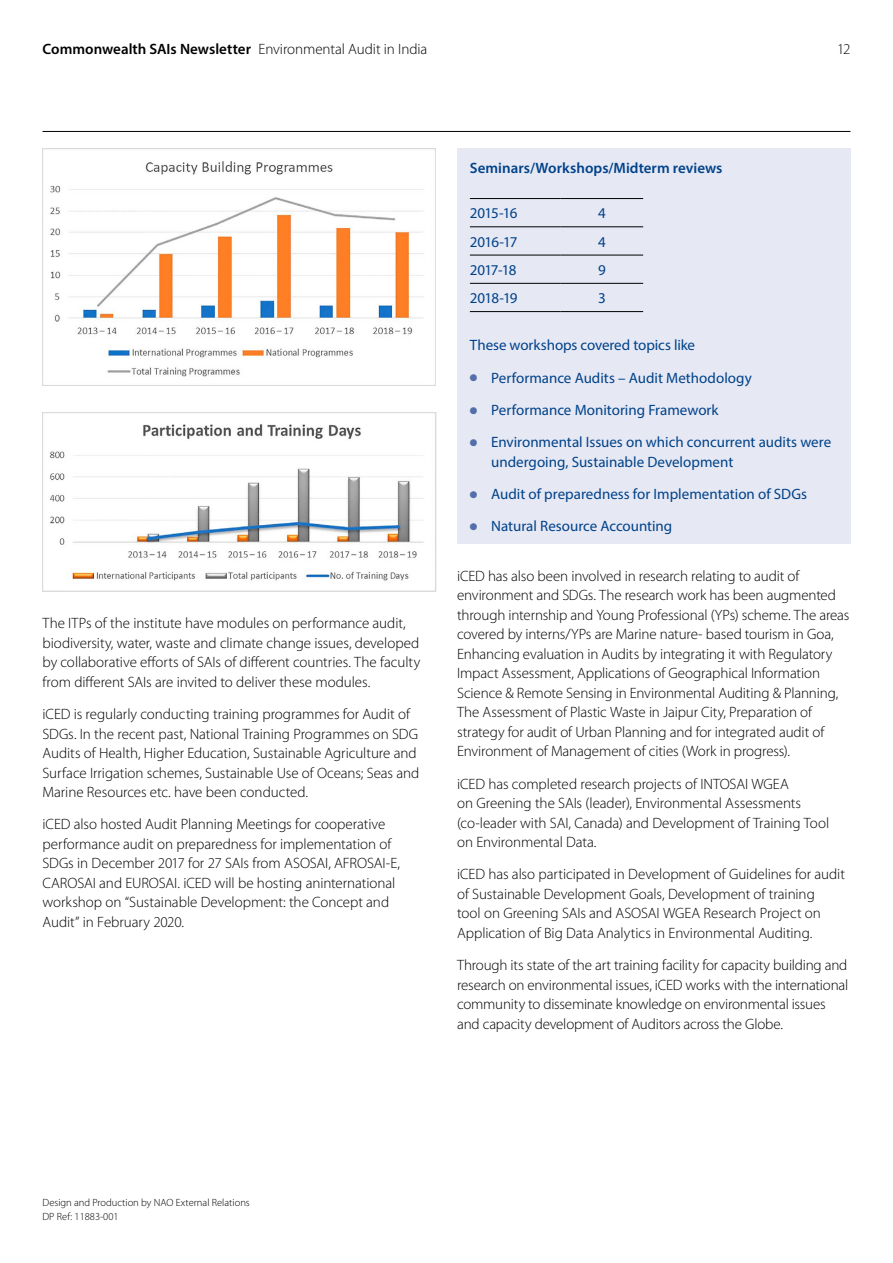
<style>
.page{position:relative;width:893px;height:1263px;background:#fff}
.page>*{position:absolute;margin:0;border:0;box-sizing:border-box;transform-origin:0 0}
.BC_10_13pt_45{font:300 15px/19.5px "Myriad Pro";letter-spacing:-.005em;color:#000}
.BC_9_12pt_45_BULLET{font:15px/19.5px "Myriad Pro";color:#004289}
.t1{font:600 15px "Myriad Pro";color:#000}
.HEAD_4_10_12_75{font:600 15px "Myriad Pro";color:#004289}
.BC_10_13pt_45-2{font:15px "Myriad Pro";letter-spacing:-.045em;color:#004289}
.t2{font:300 10.5px/14.2px "Myriad Pro";color:#000}
.s1{font-weight:300}
</style>
<div class="page">
<hr style="left:43px;top:131px;width:807px;height:1px;background:#000">
<div style="left:457px;top:149px;width:393px;height:395px;background:#e6e8f4"></div>
<hr style="left:470px;top:198px;width:91px;height:1px;background:#000">
<hr style="left:561px;top:198px;width:82px;height:1px;background:#000">
<hr style="left:470px;top:227px;width:91px;height:1px;background:#000">
<hr style="left:561px;top:227px;width:82px;height:1px;background:#000">
<hr style="left:470px;top:255px;width:91px;height:1px;background:#000">
<hr style="left:561px;top:255px;width:82px;height:1px;background:#000">
<hr style="left:470px;top:283px;width:91px;height:1px;background:#000">
<hr style="left:561px;top:283px;width:82px;height:1px;background:#000">
<hr style="left:470px;top:311px;width:91px;height:1px;background:#000">
<hr style="left:561px;top:311px;width:82px;height:1px;background:#000">
<img style="left:43px;top:149px;width:393px;height:236px">
<img style="left:50px;top:424px;width:374px;height:157px">
<div style="left:42px;top:412px;width:394px;height:180px;border:1px solid #dadada"></div>
<p class="t1" style="left:43px;top:39px;width:386px">Commonwealth SAIs Newsletter <span class="s1">Environmental Audit in India</span></p>
<p class="BC_10_13pt_45" style="left:837px;top:39px;width:15px">12</p>
<p class="BC_10_13pt_45" style="left:43px;top:614px;width:379px">The ITPs of the institute have modules on performance audit, biodiversity, water, waste and climate change issues, developed by collaborative efforts of SAIs of different countries. The faculty from different SAIs are invited to deliver these modules.</p>
<p class="BC_10_13pt_45" style="left:43px;top:705px;width:378px">iCED is regularly conducting training programmes for Audit of SDGs. In the recent past, National Training Programmes on SDG Audits of Health, Higher Education, Sustainable Agriculture and Surface Irrigation schemes, Sustainable Use of Oceans; Seas and Marine Resources etc. have been conducted.</p>
<p class="BC_10_13pt_45" style="left:43px;top:815px;width:359px">iCED also hosted Audit Planning Meetings for cooperative performance audit on preparedness for implementation of SDGs in December 2017 for 27 SAIs from ASOSAI, AFROSAI-E, CAROSAI and EUROSAI. iCED will be hosting aninternational workshop on “Sustainable Development: the Concept and Audit” in February 2020.</p>
<p class="HEAD_4_10_12_75" style="left:470px;top:158px;width:254px">Seminars/Workshops/Midterm reviews</p>
<p class="BC_10_13pt_45-2" style="left:470px;top:204px;width:49px">2015-16</p>
<p class="BC_10_13pt_45-2" style="left:598px;top:204px;width:9px">4</p>
<p class="BC_10_13pt_45-2" style="left:470px;top:232px;width:49px">2016-17</p>
<p class="BC_10_13pt_45-2" style="left:598px;top:232px;width:9px">4</p>
<p class="BC_10_13pt_45-2" style="left:470px;top:261px;width:48px">2017-18</p>
<p class="BC_10_13pt_45-2" style="left:598px;top:261px;width:9px">9</p>
<p class="BC_10_13pt_45-2" style="left:470px;top:289px;width:49px">2018-19</p>
<p class="BC_10_13pt_45-2" style="left:598px;top:289px;width:9px">3</p>
<p class="BC_9_12pt_45_BULLET" style="left:470px;top:335px;width:227px">These workshops covered topics like</p>
<p class="BC_9_12pt_45_BULLET" style="left:491px;top:368px;width:262px">Performance Audits – Audit Methodology</p>
<p class="BC_9_12pt_45_BULLET" style="left:491px;top:400px;width:229px">Performance Monitoring Framework</p>
<p class="BC_9_12pt_45_BULLET" style="left:491px;top:432px;width:342px">Environmental Issues on which concurrent audits were undergoing, Sustainable Development</p>
<p class="BC_9_12pt_45_BULLET" style="left:491px;top:484px;width:317px">Audit of preparedness for Implementation of SDGs</p>
<p class="BC_9_12pt_45_BULLET" style="left:491px;top:516px;width:183px">Natural Resource Accounting</p>
<p class="BC_10_13pt_45" style="left:457px;top:566px;width:394px">iCED has also been involved in research relating to audit of environment and SDGs. The research work has been augmented through internship and Young Professional (YPs) scheme. The areas covered by interns/YPs are Marine nature- based tourism in Goa, Enhancing evaluation in Audits by integrating it with Regulatory Impact Assessment, Applications of Geographical Information Science &amp; Remote Sensing in Environmental Auditing &amp; Planning, The Assessment of Plastic Waste in Jaipur City, Preparation of strategy for audit of Urban Planning and for integrated audit of Environment of Management of cities (Work in progress).</p>
<p class="BC_10_13pt_45" style="left:457px;top:774px;width:374px">iCED has completed research projects of INTOSAI WGEA<br>on Greening the SAIs (leader), Environmental Assessments (co‑leader with SAI, Canada) and Development of Training Tool on Environmental Data.</p>
<p class="BC_10_13pt_45" style="left:457px;top:865px;width:389px">iCED has also participated in Development of Guidelines for audit of Sustainable Development Goals, Development of training<br>tool on Greening SAIs and ASOSAI WGEA Research Project on Application of Big Data Analytics in Environmental Auditing.</p>
<p class="BC_10_13pt_45" style="left:457px;top:955px;width:393px">Through its state of the art training facility for capacity building and research on environmental issues, iCED works with the international community to disseminate knowledge on environmental issues and capacity development of Auditors across the Globe.</p>
<p class="t2" style="left:43px;top:1196px;width:209px">Design and Production by NAO External Relations<br>DP Ref: 11883-001</p>
</div>
